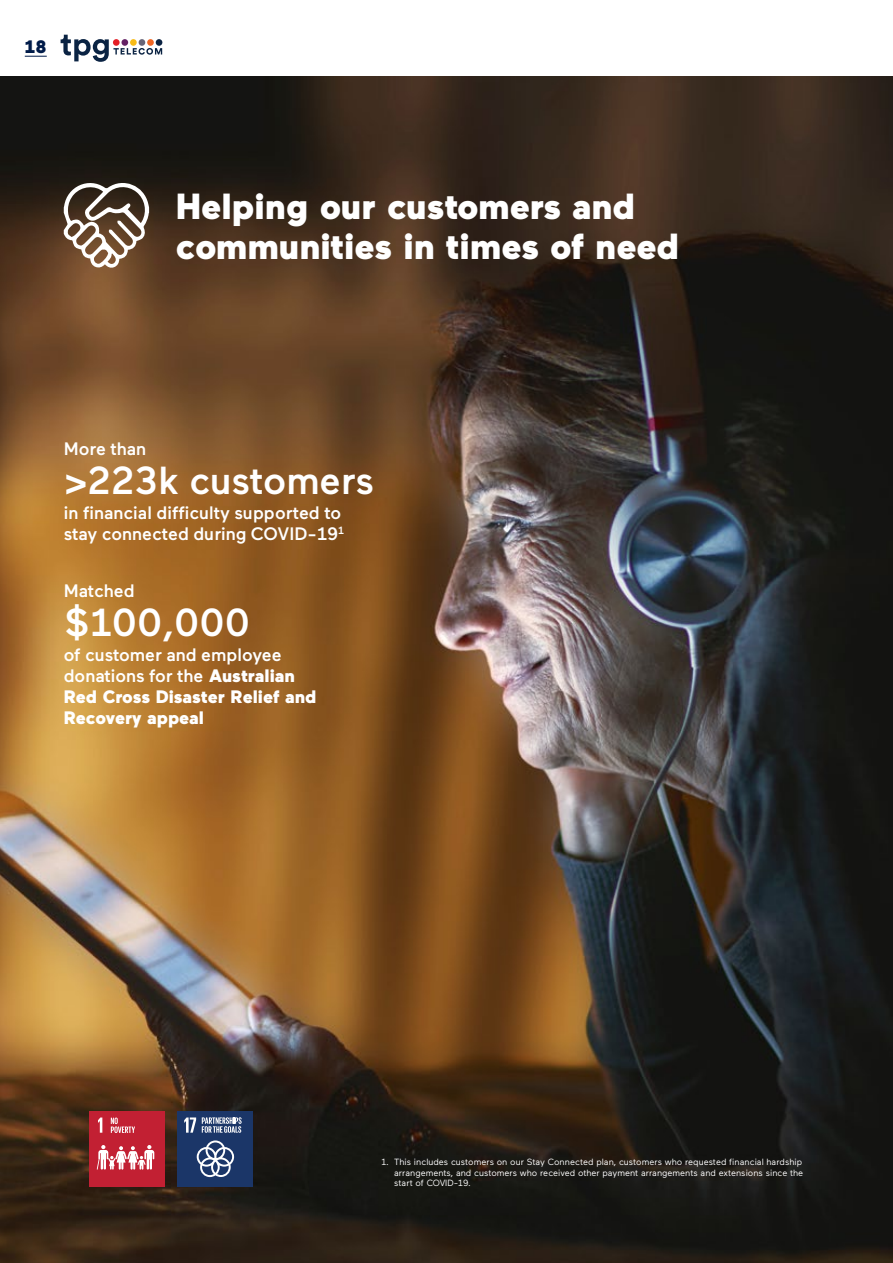
<style>
.page{position:relative;width:893px;height:1263px;background:#fff}
.page>*{position:absolute;margin:0;border:0;box-sizing:border-box;transform-origin:0 0}
.t1{font:500 39px "Maax";color:#fff}
.t2{font:900 36.15px/39.9px "Maax";color:#fff}
.t3{font:900 18px/21px "Maax";color:#fff}
.t4{font:500 18px/21px "Maax";color:#fff}
.t5{font:900 18px "Maax";color:#001b49}
.t6{font:9px/10.8px "Maax";color:#fff;text-align:justify}
.s1{font-weight:500}
</style>
<div class="page">
<img style="left:0;top:77px;width:893px;height:1186px">
<div style="left:89px;top:1111px;width:76px;height:75px;background:#c22033"></div>
<svg style="left:97px;top:1145px;width:57px;height:24px"></svg>
<svg style="left:98px;top:1117px;width:4px;height:16px"></svg>
<svg style="left:111px;top:1117px;width:24px;height:16px"></svg>
<div style="left:177px;top:1111px;width:76px;height:75px;background:#1b3668"></div>
<svg style="left:197px;top:1140px;width:37px;height:37px"></svg>
<svg style="left:184px;top:1117px;width:12px;height:16px"></svg>
<svg style="left:202px;top:1117px;width:40px;height:16px"></svg>
<svg style="left:64px;top:177px;width:85px;height:92px"></svg>
<svg style="left:25px;top:56px;width:22px;height:1px"></svg>
<svg style="left:61px;top:35px;width:101px;height:27px"></svg>
<div style="left:113px;top:39px;width:7px;height:7px;background:#e41e26;border-radius:50%"></div>
<div style="left:139px;top:39px;width:6px;height:7px;background:#676578;border-radius:50%"></div>
<div style="left:147px;top:39px;width:7px;height:7px;background:#f16623;border-radius:50%"></div>
<div style="left:130px;top:39px;width:7px;height:7px;background:#f8bb16;border-radius:50%"></div>
<div style="left:121px;top:39px;width:7px;height:7px;background:#642265;border-radius:50%"></div>
<div style="left:156px;top:39px;width:6px;height:7px;background:#0a2343;border-radius:50%"></div>
<h3 class="t5" style="left:25px;top:37px;width:23px">18</h3>
<h2 class="t2" style="left:176px;top:187px;width:505px">Helping our customers and communities in times of need</h2>
<h3 class="t4" style="left:64px;top:438px;width:84px">More than</h3>
<h1 class="t1" style="left:64px;top:459px;width:312px">&gt;223k customers</h1>
<h3 class="t4" style="left:64px;top:503px;width:282px">in financial difficulty supported to stay connected during COVID-19<sup>1</sup></h3>
<h3 class="t4" style="left:64px;top:580px;width:72px">Matched</h3>
<h1 class="t1" style="left:64px;top:601px;width:188px">$100,000</h1>
<h3 class="t3" style="left:64px;top:644px;width:254px"><span class="s1">of customer and employee donations for the</span> Australian<br>Red Cross Disaster Relief and<br>Recovery appeal</h3>
<p class="t6" style="left:394px;top:1156px;width:411px;text-indent:-13px">1. This includes customers on our Stay Connected plan, customers who requested financial hardship arrangements, and customers who received other payment arrangements and extensions since the start of COVID-19.</p>
</div>
